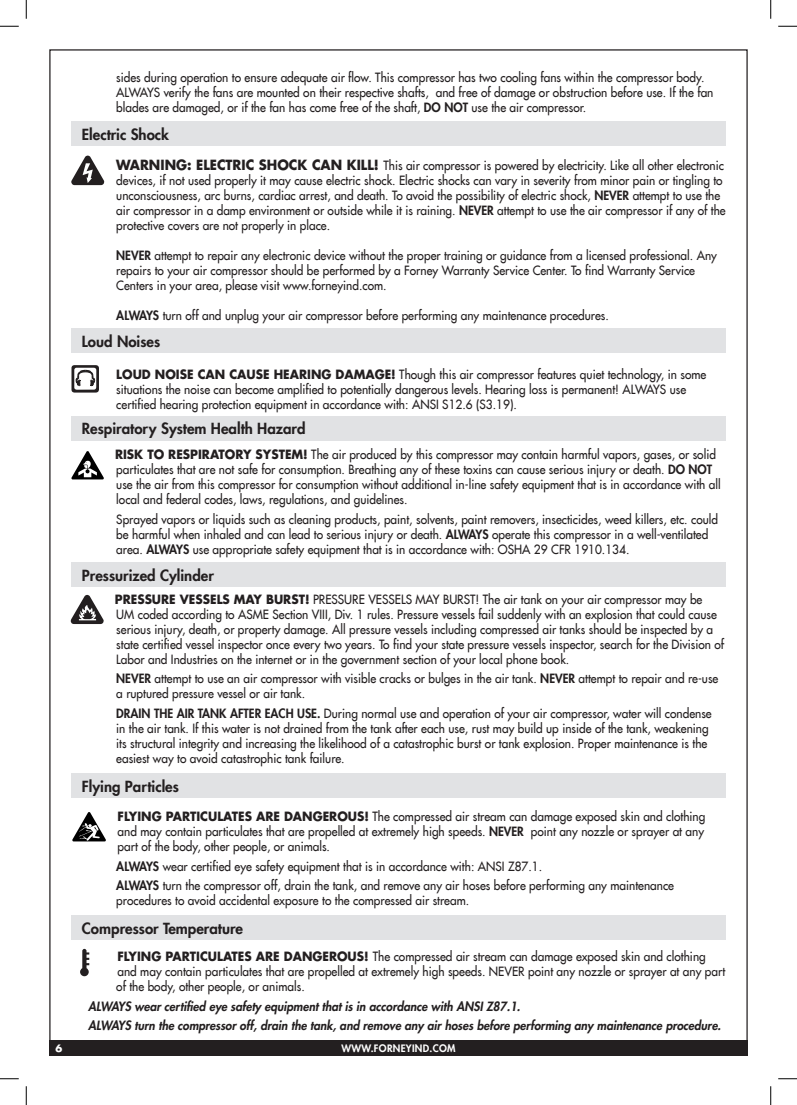
<style>
.page{position:relative;width:797px;height:1105px;background:#fff}
.page>*{position:absolute;margin:0;border:0;box-sizing:border-box;transform-origin:0 0}
.Drakes_Header_Style{font:800 15px "Futura LT";color:#231f20}
.Drakes_Number_Style{font:12.5px/15px "Futura LT";color:#231f20;scale:.95 1}
.Drakes_Paragraph_Sty{font:12.5px/15px "Futura LT";color:#231f20;scale:.95 1}
.Drakes_Number_Style-2{font:italic 800 12.5px "Futura LT";color:#231f20;scale:.95 1}
.t1{font:800 10px "Futura LT";letter-spacing:.03em;color:#fff}
.t2{font:700 10px "Futura LT";color:#fff}
.s1{font-weight:800}
.s2{font-weight:700;font-size:13.75px}
.s3{font-weight:700}
</style>
<div class="page">
<div style="left:49px;top:1040px;width:698px;height:16px;background:#231f20"></div>
<svg style="left:71px;top:156px;width:33px;height:29px"></svg>
<svg style="left:71px;top:365px;width:28px;height:28px"></svg>
<div style="left:71px;top:562px;width:654px;height:25px;background:#e1e2e4"></div>
<svg style="left:71px;top:595px;width:33px;height:29px"></svg>
<svg style="left:72px;top:451px;width:32px;height:28px"></svg>
<div style="left:71px;top:121px;width:654px;height:25px;background:#e1e2e4"></div>
<div style="left:71px;top:328px;width:654px;height:25px;background:#e1e2e4"></div>
<div style="left:71px;top:416px;width:654px;height:24px;background:#e1e2e4"></div>
<div style="left:71px;top:773px;width:654px;height:25px;background:#e1e2e4"></div>
<svg style="left:72px;top:812px;width:34px;height:29px"></svg>
<div style="left:71px;top:915px;width:654px;height:25px;background:#e1e2e4"></div>
<svg style="left:80px;top:949px;width:9px;height:27px"></svg>
<svg style="left:0;top:25px;width:19px;height:2px"></svg>
<svg style="left:778px;top:25px;width:19px;height:2px"></svg>
<svg style="left:0;top:1078px;width:19px;height:1px"></svg>
<svg style="left:778px;top:1078px;width:19px;height:1px"></svg>
<svg style="left:25px;top:0;width:2px;height:19px"></svg>
<svg style="left:25px;top:1086px;width:2px;height:19px"></svg>
<svg style="left:770px;top:0;width:1px;height:19px"></svg>
<svg style="left:770px;top:1086px;width:1px;height:19px"></svg>
<p class="Drakes_Paragraph_Sty" style="left:116px;top:70px;width:630px">sides during operation to ensure adequate air flow. This compressor has two cooling fans within the compressor body.<br>ALWAYS verify the fans are mounted on their respective shafts, and free of damage or obstruction before use. If the fan blades are damaged, or if the fan has come free of the shaft, <span class="s1">DO NOT</span> use the air compressor.</p>
<p class="Drakes_Header_Style" style="left:82px;top:124px;width:89px">Electric Shock</p>
<p class="Drakes_Paragraph_Sty" style="left:116px;top:158px;width:643px"><span class="s2">WARNING: ELECTRIC SHOCK CAN KILL!</span> This air compressor is powered by electricity. Like all other electronic devices, if not used properly it may cause electric shock. Electric shocks can vary in severity from minor pain or tingling to unconsciousness, arc burns, cardiac arrest, and death. To avoid the possibility of electric shock, <span class="s1">NEVER</span> attempt to use the air compressor in a damp environment or outside while it is raining. <span class="s1">NEVER</span> attempt to use the air compressor if any of the protective covers are not properly in place.</p>
<p class="Drakes_Paragraph_Sty" style="left:116px;top:248px;width:633px"><span class="s1">NEVER</span> attempt to repair any electronic device without the proper training or guidance from a licensed professional. Any repairs to your air compressor should be performed by a Forney Warranty Service Center. To find Warranty Service<br>Centers in your area, please visit www.forneyind.com.</p>
<p class="Drakes_Paragraph_Sty" style="left:116px;top:308px;width:520px"><span class="s1">ALWAYS</span> turn off and unplug your air compressor before performing any maintenance procedures.</p>
<p class="Drakes_Header_Style" style="left:82px;top:332px;width:80px">Loud Noises</p>
<p class="Drakes_Paragraph_Sty" style="left:116px;top:367px;width:622px"><span class="s3">LOUD NOISE CAN CAUSE HEARING DAMAGE!</span> Though this air compressor features quiet technology, in some situations the noise can become amplified to potentially dangerous levels. Hearing loss is permanent! ALWAYS use certified hearing protection equipment in accordance with: ANSI S12.6 (S3.19).</p>
<p class="Drakes_Number_Style" style="left:115px;top:447px;width:639px"><span class="s3">RISK TO RESPIRATORY SYSTEM!</span> The air produced by this compressor may contain harmful vapors, gases, or solid particulates that are not safe for consumption. Breathing any of these toxins can cause serious injury or death. <span class="s1">DO NOT </span>use the air from this compressor for consumption without additional in-line safety equipment that is in accordance with all local and federal codes, laws, regulations, and guidelines.</p>
<p class="Drakes_Number_Style" style="left:116px;top:511px;width:635px">Sprayed vapors or liquids such as cleaning products, paint, solvents, paint removers, insecticides, weed killers, etc. could be harmful when inhaled and can lead to serious injury or death. <span class="s1">ALWAYS</span> operate this compressor in a well-ventilated area. <span class="s1">ALWAYS</span> use appropriate safety equipment that is in accordance with: OSHA 29 CFR 1910.134.</p>
<p class="Drakes_Number_Style" style="left:115px;top:592px;width:642px"><span class="s3">PRESSURE VESSELS MAY BURST!</span> PRESSURE VESSELS MAY BURST! The air tank on your air compressor may be<br>UM coded according to ASME Section VIII, Div. 1 rules. Pressure vessels fail suddenly with an explosion that could cause serious injury, death, or property damage. All pressure vessels including compressed air tanks should be inspected by a state certified vessel inspector once every two years. To find your state pressure vessels inspector, search for the Division of Labor and Industries on the internet or in the government section of your local phone book.</p>
<p class="Drakes_Number_Style" style="left:116px;top:671px;width:635px"><span class="s1">NEVER</span> attempt to use an air compressor with visible cracks or bulges in the air tank. <span class="s1">NEVER</span> attempt to repair and re-use a ruptured pressure vessel or air tank.</p>
<p class="Drakes_Number_Style" style="left:116px;top:706px;width:628px"><span class="s1">DRAIN THE AIR TANK AFTER EACH USE.</span> During normal use and operation of your air compressor, water will condense in the air tank. If this water is not drained from the tank after each use, rust may build up inside of the tank, weakening its structural integrity and increasing the likelihood of a catastrophic burst or tank explosion. Proper maintenance is the easiest way to avoid catastrophic tank failure.</p>
<p class="Drakes_Header_Style" style="left:82px;top:419px;width:225px">Respiratory System Health Hazard</p>
<p class="Drakes_Header_Style" style="left:82px;top:566px;width:133px">Pressurized Cylinder</p>
<p class="Drakes_Header_Style" style="left:82px;top:776px;width:98px">Flying Particles</p>
<p class="Drakes_Number_Style" style="left:118px;top:809px;width:620px;text-align:justify"><span class="s3">FLYING PARTICULATES ARE DANGEROUS!</span> The compressed air stream can damage exposed skin and clothing and may contain particulates that are propelled at extremely high speeds. <span class="s1">NEVER</span> point any nozzle or sprayer at any part of the body, other people, or animals.</p>
<p class="Drakes_Number_Style" style="left:116px;top:859px;width:450px"><span class="s1">ALWAYS</span> wear certified eye safety equipment that is in accordance with: ANSI Z87.1.</p>
<p class="Drakes_Number_Style" style="left:116px;top:878px;width:588px"><span class="s1">ALWAYS</span> turn the compressor off, drain the tank, and remove any air hoses before performing any maintenance procedures to avoid accidental exposure to the compressed air stream.</p>
<p class="Drakes_Header_Style" style="left:82px;top:918px;width:163px">Compressor Temperature</p>
<p class="Drakes_Number_Style" style="left:116px;top:949px;width:642px"><span class="s3">FLYING PARTICULATES ARE DANGEROUS!</span> The compressed air stream can damage exposed skin and clothing and may contain particulates that are propelled at extremely high speeds. NEVER point any nozzle or sprayer at any part of the body, other people, or animals.</p>
<p class="Drakes_Number_Style-2" style="left:88px;top:998px;width:456px">ALWAYS wear certified eye safety equipment that is in accordance with ANSI Z87.1.</p>
<p class="Drakes_Number_Style-2" style="left:88px;top:1018px;width:667px">ALWAYS turn the compressor off, drain the tank, and remove any air hoses before performing any maintenance procedure.</p>
<p class="t2" style="left:56px;top:1041px;width:8px">6</p>
<p class="t1" style="left:341px;top:1041px;width:116px">WWW.FORNEYIND.COM</p>
</div>
